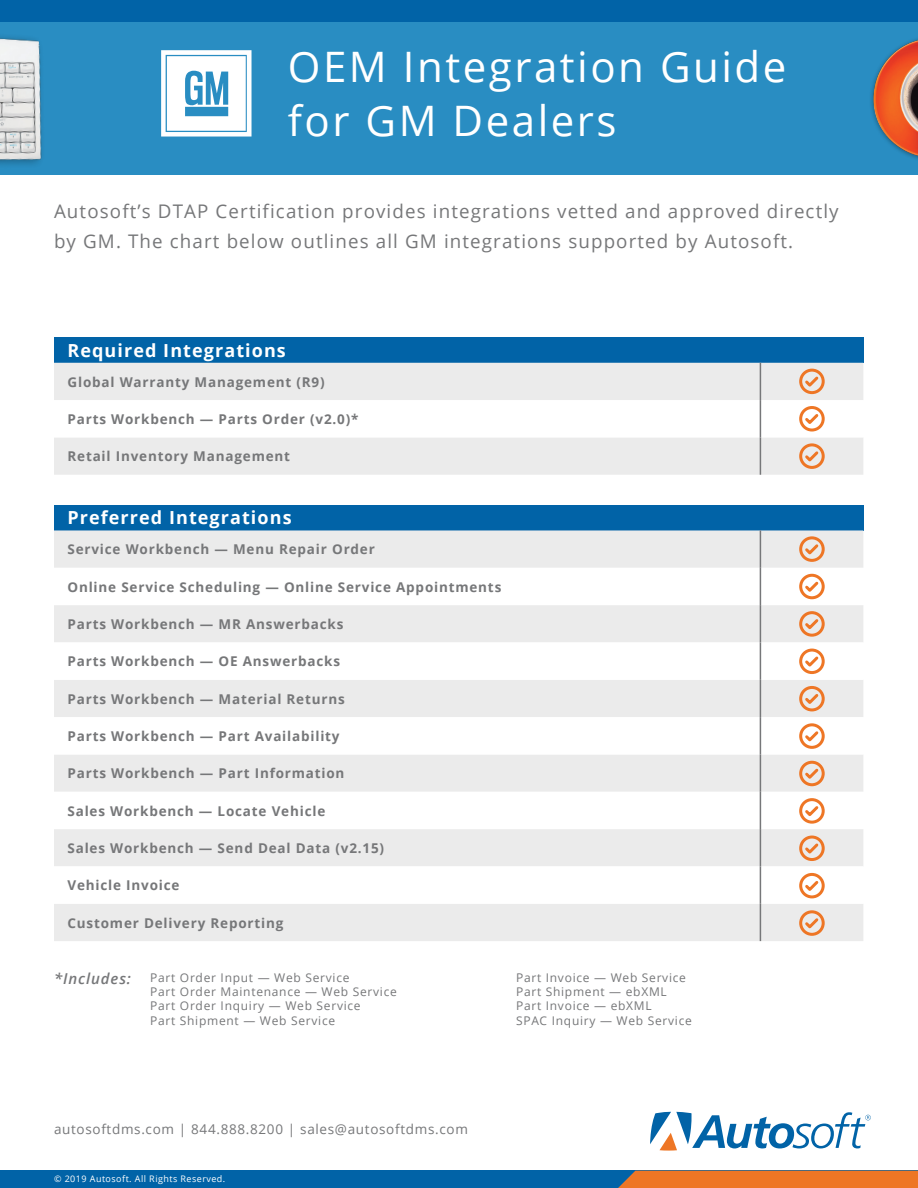
<style>
.page{position:relative;width:918px;height:1188px;background:#fff}
.page>*{position:absolute;margin:0;border:0;box-sizing:border-box;transform-origin:0 0}
.t1{font:42px/54px "Open Sans";letter-spacing:.06em;color:#fff}
.t2{font:18.75px/30px "Open Sans";letter-spacing:.06em;color:#767779}
.t3{font:700 18px "Open Sans";letter-spacing:.06em;color:#fff}
.t4{font:italic 600 15px "Open Sans";letter-spacing:.06em;color:#767779}
.t5{font:700 13.5px "Open Sans";letter-spacing:.06em;color:#767779}
.t6{font:13.5px "Open Sans";letter-spacing:.05em;color:#767779}
.t7{font:12px/14.4px "Open Sans";letter-spacing:.06em;color:#767779}
.t8{font:9px "Open Sans";letter-spacing:.05em;color:#fff}
</style>
<div class="page">
<div style="left:0;top:21px;width:918px;height:154px;background:#298dc2"></div>
<img style="left:0;top:37px;width:42px;height:128px">
<img style="left:871px;top:39px;width:47px;height:120px">
<div style="left:0;top:0;width:918px;height:22px;background:#0163a7"></div>
<svg style="left:650px;top:1112px;width:221px;height:39px"></svg>
<div style="left:0;top:1171px;width:918px;height:17px;background:#0163a7"></div>
<div style="left:618px;top:1171px;width:300px;height:17px;background:#ee7625"></div>
<svg style="left:161px;top:50px;width:91px;height:87px"></svg>
<div style="left:54px;top:337px;width:809px;height:26px;background:#0163a7"></div>
<div style="left:54px;top:363px;width:809px;height:112px;background:#ebebeb"></div>
<hr style="left:760px;top:363px;width:1px;height:37px;background:#767779">
<hr style="left:760px;top:437px;width:1px;height:38px;background:#767779">
<div style="left:54px;top:505px;width:809px;height:25px;background:#0163a7"></div>
<div style="left:54px;top:530px;width:809px;height:411px;background:#ebebeb"></div>
<svg style="left:54px;top:568px;width:809px;height:336px"></svg>
<hr style="left:760px;top:530px;width:1px;height:38px;background:#767779">
<hr style="left:760px;top:568px;width:1px;height:37px;background:#767779">
<hr style="left:760px;top:605px;width:1px;height:37px;background:#767779">
<hr style="left:760px;top:642px;width:1px;height:38px;background:#767779">
<hr style="left:760px;top:680px;width:1px;height:37px;background:#767779">
<hr style="left:760px;top:717px;width:1px;height:37px;background:#767779">
<hr style="left:760px;top:754px;width:1px;height:38px;background:#767779">
<hr style="left:760px;top:792px;width:1px;height:37px;background:#767779">
<hr style="left:760px;top:829px;width:1px;height:37px;background:#767779">
<hr style="left:760px;top:866px;width:1px;height:38px;background:#767779">
<hr style="left:760px;top:904px;width:1px;height:37px;background:#767779">
<div style="left:799px;top:369px;width:26px;height:25px;border:3px solid #ee7625;border-radius:50%"></div>
<svg style="left:802px;top:374px;width:19px;height:15px"></svg>
<div style="left:799px;top:536px;width:26px;height:26px;border:3px solid #ee7625;border-radius:50%"></div>
<svg style="left:802px;top:542px;width:19px;height:15px"></svg>
<div style="left:799px;top:649px;width:26px;height:25px;border:3px solid #ee7625;border-radius:50%"></div>
<svg style="left:802px;top:654px;width:19px;height:15px"></svg>
<div style="left:799px;top:761px;width:26px;height:25px;border:3px solid #ee7625;border-radius:50%"></div>
<svg style="left:802px;top:766px;width:19px;height:16px"></svg>
<div style="left:799px;top:873px;width:26px;height:25px;border:3px solid #ee7625;border-radius:50%"></div>
<svg style="left:802px;top:878px;width:19px;height:16px"></svg>
<svg style="left:54px;top:400px;width:809px;height:37px"></svg>
<div style="left:799px;top:574px;width:26px;height:25px;border:3px solid #ee7625;border-radius:50%"></div>
<svg style="left:802px;top:579px;width:19px;height:16px"></svg>
<div style="left:799px;top:686px;width:26px;height:25px;border:3px solid #ee7625;border-radius:50%"></div>
<svg style="left:802px;top:691px;width:19px;height:16px"></svg>
<div style="left:799px;top:798px;width:26px;height:26px;border:3px solid #ee7625;border-radius:50%"></div>
<svg style="left:802px;top:803px;width:19px;height:16px"></svg>
<div style="left:799px;top:910px;width:26px;height:26px;border:3px solid #ee7625;border-radius:50%"></div>
<svg style="left:802px;top:916px;width:19px;height:15px"></svg>
<div style="left:799px;top:443px;width:26px;height:26px;border:3px solid #ee7625;border-radius:50%"></div>
<svg style="left:802px;top:449px;width:19px;height:15px"></svg>
<div style="left:799px;top:611px;width:26px;height:26px;border:3px solid #ee7625;border-radius:50%"></div>
<svg style="left:802px;top:616px;width:19px;height:16px"></svg>
<div style="left:799px;top:723px;width:26px;height:26px;border:3px solid #ee7625;border-radius:50%"></div>
<svg style="left:802px;top:729px;width:19px;height:15px"></svg>
<div style="left:799px;top:836px;width:26px;height:25px;border:3px solid #ee7625;border-radius:50%"></div>
<svg style="left:802px;top:841px;width:19px;height:15px"></svg>
<h1 class="t1" style="left:288px;top:39px;width:500px">OEM Integration Guide for GM Dealers</h1>
<h2 class="t2" style="left:54px;top:195px;width:786px">Autosoft’s DTAP Certification provides integrations vetted and approved directly by GM. The chart below outlines all GM integrations supported by Autosoft.</h2>
<h3 class="t3" style="left:68px;top:338px;width:220px">Required Integrations</h3>
<p class="t5" style="left:68px;top:372px;width:259px">Global Warranty Management (R9)</p>
<p class="t5" style="left:68px;top:409px;width:292px">Parts Workbench — Parts Order (v2.0)*</p>
<p class="t5" style="left:68px;top:447px;width:224px">Retail Inventory Management</p>
<h3 class="t3" style="left:68px;top:505px;width:226px">Preferred Integrations</h3>
<p class="t5" style="left:68px;top:540px;width:309px">Service Workbench — Menu Repair Order</p>
<p class="t5" style="left:68px;top:577px;width:435px">Online Service Scheduling — Online Service Appointments</p>
<p class="t5" style="left:68px;top:615px;width:278px">Parts Workbench — MR Answerbacks</p>
<p class="t5" style="left:68px;top:652px;width:274px">Parts Workbench — OE Answerbacks</p>
<p class="t5" style="left:68px;top:689px;width:279px">Parts Workbench — Material Returns</p>
<p class="t5" style="left:68px;top:727px;width:274px">Parts Workbench — Part Availability</p>
<p class="t5" style="left:68px;top:764px;width:278px">Parts Workbench — Part Information</p>
<p class="t5" style="left:68px;top:801px;width:259px">Sales Workbench — Locate Vehicle</p>
<p class="t5" style="left:68px;top:838px;width:318px">Sales Workbench — Send Deal Data (v2.15)</p>
<p class="t5" style="left:68px;top:876px;width:114px">Vehicle Invoice</p>
<p class="t5" style="left:68px;top:913px;width:217px">Customer Delivery Reporting</p>
<p class="t4" style="left:54px;top:968px;width:79px">*Includes:</p>
<p class="t7" style="left:150px;top:970px;width:248px">Part Order Input — Web Service<br>Part Order Maintenance — Web Service<br>Part Order Inquiry — Web Service<br>Part Shipment — Web Service</p>
<p class="t7" style="left:516px;top:970px;width:177px">Part Invoice — Web Service<br>Part Shipment — ebXML<br>Part Invoice — ebXML<br>SPAC Inquiry — Web Service</p>
<p class="t6" style="left:54px;top:1120px;width:415px">autosoftdms.com | 844.888.8200 | sales@autosoftdms.com</p>
<p class="t8" style="left:54px;top:1172px;width:173px">© 2019 Autosoft. All Rights Reserved.</p>
</div>
